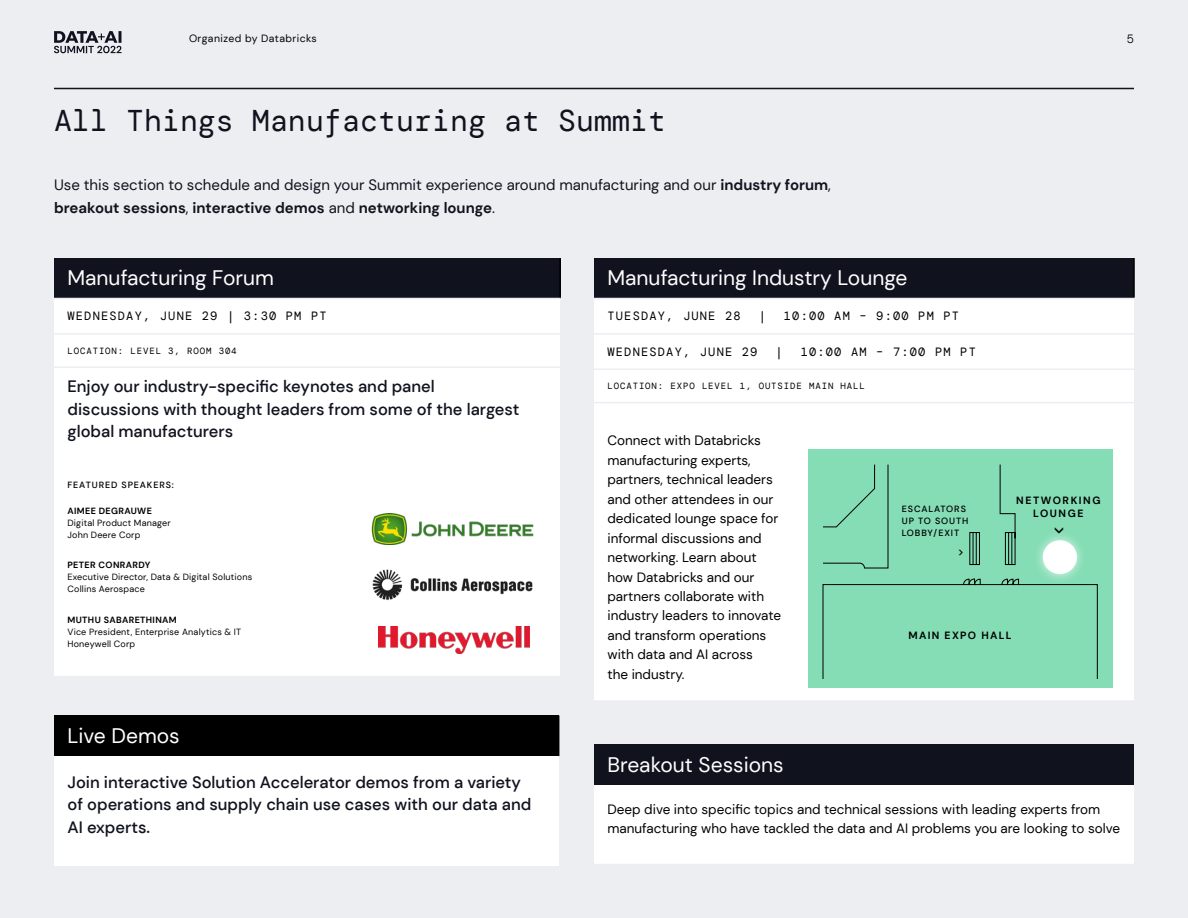
<style>
.page{position:relative;width:1188px;height:918px;background:#edeef1}
.page>*{position:absolute;margin:0;border:0;box-sizing:border-box;transform-origin:0 0}
.t1{font:30px "DM Mono";color:#10121e}
.t2{font:21px "DM Sans";color:#fff}
.t3{font:500 16.5px/22.5px "DM Sans";color:#10121e}
.t4{font:500 15.3px "DM Mono";color:#000}
.t5{font:15px/22.5px "DM Sans";color:#10121e}
.t6{font:13.5px/19.5px "DM Sans";color:#000}
.t7{font:12px "DM Mono";letter-spacing:.1em;color:#000}
.t8{font:300 12px "DM Mono";color:#000}
.t9{font:10.5px "DM Sans";letter-spacing:.04em;color:#000}
.t10{font:700 10.5px/13.5px "DM Sans";letter-spacing:.15em;color:#000;text-align:center}
.t11{font:700 10.5px "DM Sans";letter-spacing:.125em;color:#000}
.t12{font:9px/12px "DM Sans";letter-spacing:.02em;color:#000}
.t13{font:9px "DM Mono";letter-spacing:.1em;color:#000}
.t14{font:500 9px/12px "DM Sans";letter-spacing:.1em;color:#000}
.t15{font:700 9px "DM Sans";letter-spacing:.04em;color:#000}
.s1{font-weight:700}
</style>
<div class="page">
<hr style="left:54px;top:88px;width:1080px;height:1px;background:#10121e">
<div style="left:54px;top:716px;width:505px;height:40px;background:#000"></div>
<div style="left:54px;top:756px;width:505px;height:109px;background:#fff"></div>
<div style="left:54px;top:258px;width:506px;height:40px;background:#10121e"></div>
<div style="left:54px;top:299px;width:506px;height:377px;background:#fff"></div>
<hr style="left:559px;top:258px;width:2px;height:40px;background:#000">
<hr style="left:54px;top:333px;width:506px;height:2px;background:#edeef1">
<hr style="left:54px;top:366px;width:506px;height:2px;background:#edeef1">
<div style="left:594px;top:258px;width:540px;height:40px;background:#10121e"></div>
<div style="left:594px;top:299px;width:540px;height:401px;background:#fff"></div>
<hr style="left:1133px;top:258px;width:2px;height:40px;background:#000">
<hr style="left:594px;top:402px;width:540px;height:1px;background:#edeef1">
<hr style="left:594px;top:333px;width:540px;height:2px;background:#edeef1">
<hr style="left:594px;top:369px;width:540px;height:1px;background:#edeef1">
<div style="left:808px;top:450px;width:304px;height:238px;background:#85ddb5"></div>
<svg style="left:823px;top:464px;width:275px;height:215px"></svg>
<div style="left:1033px;top:530px;width:54px;height:54px;background:#fff;opacity:.75"></div>
<div style="left:1043px;top:540px;width:34px;height:34px;background:#fff;border-radius:50%"></div>
<svg style="left:969px;top:579px;width:6px;height:6px"></svg>
<div style="left:594px;top:744px;width:540px;height:41px;background:#10121e"></div>
<div style="left:594px;top:785px;width:540px;height:80px;background:#fff"></div>
<hr style="left:594px;top:864px;width:540px;height:1px;background:#edeef1">
<img style="left:372px;top:514px;width:161px;height:31px">
<img style="left:371px;top:563px;width:163px;height:43px">
<img style="left:378px;top:627px;width:151px;height:26px">
<svg style="left:54px;top:31px;width:68px;height:22px"></svg>
<svg style="left:959px;top:550px;width:4px;height:6px"></svg>
<p class="t9" style="left:189px;top:31px;width:129px">Organized by Databricks</p>
<p class="t8" style="left:1127px;top:31px;width:9px">5</p>
<h1 class="t1" style="left:54px;top:102px;width:614px">All Things Manufacturing at Summit</h1>
<p class="t5" style="left:54px;top:174px;width:778px">Use this section to schedule and design your Summit experience around manufacturing and our <span class="s1">industry forum</span>, <span class="s1">breakout sessions</span>, <span class="s1">interactive demos</span> and <span class="s1">networking lounge</span>.</p>
<h2 class="t2" style="left:68px;top:265px;width:208px">Manufacturing Forum</h2>
<p class="t7" style="left:68px;top:309px;width:261px">WEDNESDAY, JUNE 29 | 3:30 PM PT</p>
<p class="t13" style="left:68px;top:345px;width:171px">LOCATION: LEVEL 3, ROOM 304</p>
<p class="t3" style="left:68px;top:375px;width:453px">Enjoy our industry-specific keynotes and panel discussions with thought leaders from some of the largest global manufacturers</p>
<p class="t14" style="left:68px;top:479px;width:108px">FEATURED SPEAKERS:</p>
<p class="t15" style="left:68px;top:505px;width:86px">AIMEE DEGRAUWE</p>
<p class="t12" style="left:68px;top:517px;width:105px">Digital Product Manager<br>John Deere Corp</p>
<p class="t15" style="left:68px;top:560px;width:84px">PETER CONRARDY</p>
<p class="t12" style="left:68px;top:571px;width:186px">Executive Director, Data &amp; Digital Solutions<br>Collins Aerospace</p>
<p class="t15" style="left:68px;top:614px;width:111px">MUTHU SABARETHINAM</p>
<p class="t12" style="left:68px;top:626px;width:175px">Vice President, Enterprise Analytics &amp; IT<br>Honeywell Corp</p>
<h2 class="t2" style="left:68px;top:723px;width:114px">Live Demos</h2>
<p class="t3" style="left:68px;top:771px;width:465px">Join interactive Solution Accelerator demos from a variety of operations and supply chain use cases with our data and<br>AI experts.</p>
<h2 class="t2" style="left:608px;top:265px;width:302px">Manufacturing Industry Lounge</h2>
<p class="t7" style="left:608px;top:309px;width:135px">TUESDAY, JUNE 28</p>
<p class="t7" style="left:759px;top:309px;width:9px">|</p>
<p class="t7" style="left:784px;top:309px;width:177px">10:00 AM – 9:00 PM PT</p>
<p class="t7" style="left:608px;top:344px;width:151px">WEDNESDAY, JUNE 29</p>
<p class="t7" style="left:776px;top:344px;width:9px">|</p>
<p class="t7" style="left:801px;top:344px;width:177px">10:00 AM – 7:00 PM PT</p>
<p class="t13" style="left:608px;top:380px;width:259px">LOCATION: EXPO LEVEL 1, OUTSIDE MAIN HALL</p>
<p class="t6" style="left:608px;top:431px;width:175px">Connect with Databricks manufacturing experts, partners, technical leaders and other attendees in our dedicated lounge space for informal discussions and networking. Learn about how Databricks and our partners collaborate with industry leaders to innovate and transform operations with data and AI across<br>the industry.</p>
<p class="t14" style="left:902px;top:503px;width:68px">ESCALATORS<br>UP TO SOUTH<br>LOBBY/EXIT</p>
<p class="t10" style="left:1016px;top:493px;width:86px">NETWORKING<br>LOUNGE</p>
<p class="t4" style="left:1050px;top:535px;width:11px;rotate:-90deg">&lt;</p>
<p class="t11" style="left:909px;top:629px;width:105px">MAIN EXPO HALL</p>
<h2 class="t2" style="left:608px;top:751px;width:178px">Breakout Sessions</h2>
<p class="t6" style="left:608px;top:799px;width:514px">Deep dive into specific topics and technical sessions with leading experts from manufacturing who have tackled the data and AI problems you are looking to solve</p>
</div>
